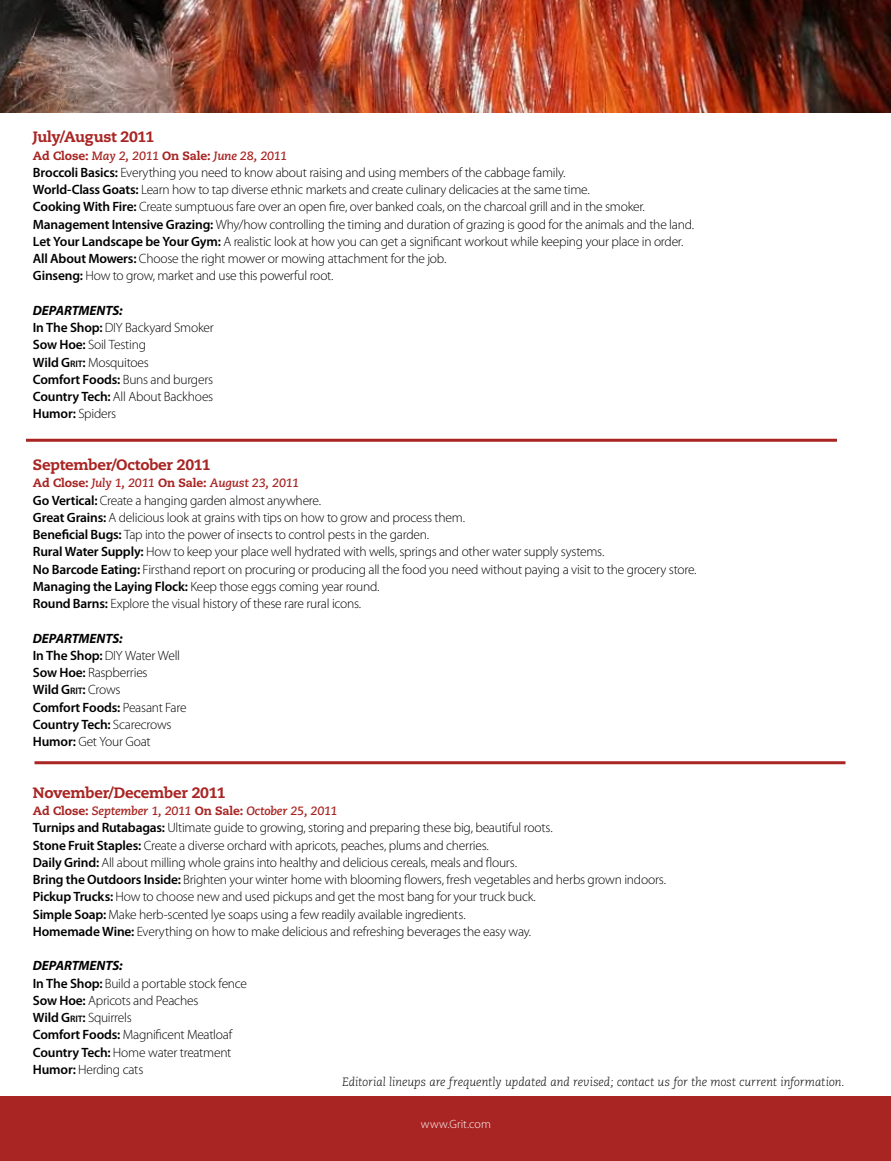
<style>
.page{position:relative;width:891px;height:1161px;background:#fff}
.page>*{position:absolute;margin:0;border:0;box-sizing:border-box;transform-origin:0 0}
.t1{font:800 15px "Caecilia LT Std";letter-spacing:-.02em;color:#a82523}
.t2{font:300 13.5px/17.2px "Myriad Pro";letter-spacing:-.02em;color:#000}
.t3{font:italic 700 12px "Caecilia LT Std";letter-spacing:-.025em;color:#a82523}
.t4{font:italic 300 12px "Caecilia LT Std";letter-spacing:-.005em;color:#000}
.t5{font:300 12px "Myriad Pro";letter-spacing:.01em;color:#fff}
.s1{font-weight:800;font-style:normal}
.s2{font-weight:600}
.s3{font-weight:700;font-style:italic}
.s4{font-weight:600;font-size:9.45px}
</style>
<div class="page">
<div style="left:0;top:1096px;width:891px;height:65px;background:#a82523"></div>
<img style="left:0;top:0;width:891px;height:113px">
<hr style="left:26px;top:439px;width:811px;height:3px;background:#a82523">
<hr style="left:34px;top:761px;width:812px;height:3px;background:#a82523">
<p class="t1" style="left:33px;top:128px;width:123px">July/August 2011</p>
<p class="t3" style="left:33px;top:148px;width:256px"><span class="s1">Ad Close:</span> May 2, 2011 <span class="s1">On Sale:</span> June 28, 2011</p>
<p class="t2" style="left:33px;top:164px;width:663px"><span class="s2">Broccoli Basics:</span> Everything you need to know about raising and using members of the cabbage family.<br><span class="s2">World-Class Goats:</span> Learn how to tap diverse ethnic markets and create culinary delicacies at the same time.<br><span class="s2">Cooking With Fire:</span> Create sumptuous fare over an open fire, over banked coals, on the charcoal grill and in the smoker.<br><span class="s2">Management Intensive Grazing:</span> Why/how controlling the timing and duration of grazing is good for the animals and the land.<br><span class="s2">Let Your Landscape be Your Gym:</span> A realistic look at how you can get a significant workout while keeping your place in order.<br><span class="s2">All About Mowers:</span> Choose the right mower or mowing attachment for the job.<br><span class="s2">Ginseng:</span> How to grow, market and use this powerful root.</p>
<p class="t2" style="left:33px;top:302px;width:182px"><span class="s3">DEPARTMENTS:<br></span><span class="s2">In The Shop:</span> DIY Backyard Smoker<br><span class="s2">Sow Hoe:</span> Soil Testing<br><span class="s2">Wild</span> <span class="s2">G</span><span class="s4">RIT</span><span class="s2">:</span> Mosquitoes<br><span class="s2">Comfort Foods:</span> Buns and burgers<br><span class="s2">Country Tech:</span> All About Backhoes<br><span class="s2">Humor:</span> Spiders</p>
<p class="t1" style="left:33px;top:455px;width:179px">September/October 2011</p>
<p class="t3" style="left:33px;top:476px;width:268px"><span class="s1">Ad Close:</span> July 1, 2011 <span class="s1">On Sale:</span> August 23, 2011</p>
<p class="t2" style="left:33px;top:491px;width:665px"><span class="s2">Go Vertical:</span> Create a hanging garden almost anywhere.<br><span class="s2">Great Grains:</span> A delicious look at grains with tips on how to grow and process them.<br><span class="s2">Beneficial Bugs:</span> Tap into the power of insects to control pests in the garden.<br><span class="s2">Rural Water Supply:</span> How to keep your place well hydrated with wells, springs and other water supply systems.<br><span class="s2">No Barcode Eating:</span> Firsthand report on procuring or producing all the food you need without paying a visit to the grocery store.<br><span class="s2">Managing the Laying Flock:</span> Keep those eggs coming year round.<br><span class="s2">Round Barns:</span> Explore the visual history of these rare rural icons.</p>
<p class="t2" style="left:33px;top:629px;width:155px"><span class="s3">DEPARTMENTS:<br></span><span class="s2">In The Shop:</span> DIY Water Well<br><span class="s2">Sow Hoe:</span> Raspberries<br><span class="s2">Wild</span> <span class="s2">G</span><span class="s4">RIT</span><span class="s2">:</span> Crows<br><span class="s2">Comfort Foods:</span> Peasant Fare<br><span class="s2">Country Tech:</span> Scarecrows<br><span class="s2">Humor:</span> Get Your Goat</p>
<p class="t1" style="left:33px;top:783px;width:194px">November/December 2011</p>
<p class="t3" style="left:33px;top:804px;width:306px"><span class="s1">Ad Close:</span> September 1, 2011 <span class="s1">On Sale:</span> October 25, 2011</p>
<p class="t2" style="left:33px;top:819px;width:635px"><span class="s2">Turnips and Rutabagas:</span> Ultimate guide to growing, storing and preparing these big, beautiful roots.<br><span class="s2">Stone Fruit Staples:</span> Create a diverse orchard with apricots, peaches, plums and cherries.<br><span class="s2">Daily Grind:</span> All about milling whole grains into healthy and delicious cereals, meals and flours.<br><span class="s2">Bring the Outdoors Inside:</span> Brighten your winter home with blooming flowers, fresh vegetables and herbs grown indoors.<br><span class="s2">Pickup Trucks:</span> How to choose new and used pickups and get the most bang for your truck buck.<br><span class="s2">Simple Soap:</span> Make herb-scented lye soaps using a few readily available ingredients.<br><span class="s2">Homemade Wine:</span> Everything on how to make delicious and refreshing beverages the easy way.</p>
<p class="t2" style="left:33px;top:957px;width:216px"><span class="s3">DEPARTMENTS:<br></span><span class="s2">In The Shop:</span> Build a portable stock fence<br><span class="s2">Sow Hoe:</span> Apricots and Peaches<br><span class="s2">Wild</span> <span class="s2">G</span><span class="s4">RIT</span><span class="s2">:</span> Squirrels<br><span class="s2">Comfort Foods:</span> Magnificent Meatloaf<br><span class="s2">Country Tech:</span> Home water treatment<br><span class="s2">Humor:</span> Herding cats</p>
<p class="t4" style="left:342px;top:1075px;width:504px">Editorial lineups are frequently updated and revised; contact us for the most current information.</p>
<p class="t5" style="left:421px;top:1117px;width:71px">www.Grit.com</p>
</div>
